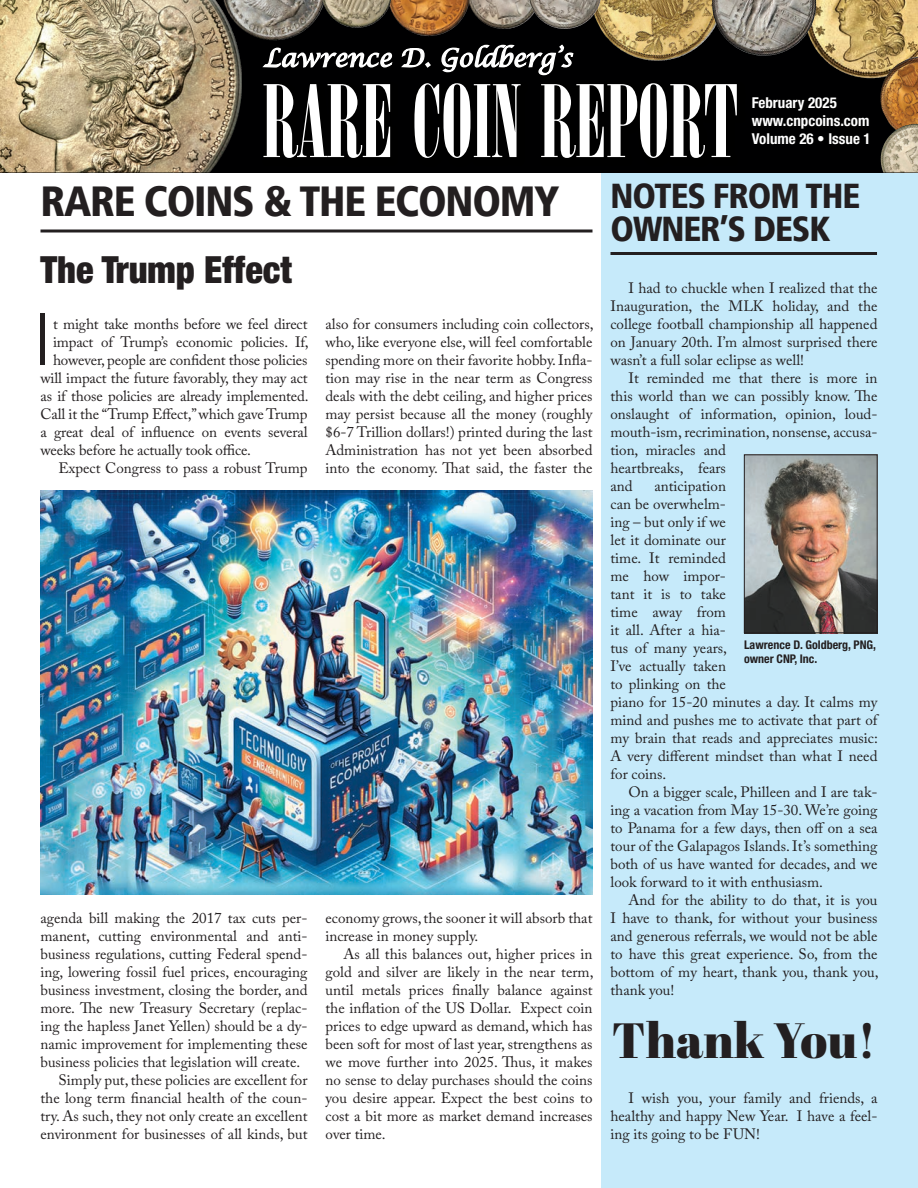
<style>
.page{position:relative;width:918px;height:1188px;background:#fff}
.page>*{position:absolute;margin:0;border:0;box-sizing:border-box;transform-origin:0 0}
.t1{font:300 condensed 72px "Helvetica Neue LT Std";color:#231f20}
.t2{font:49.5px "Abril Fatface";color:#231f20}
.t3{font:900 condensed 42px "Frutiger";letter-spacing:-.03em;color:#231f20}
.t4{font:900 condensed 37.5px "Helvetica Neue LT Std";color:#231f20}
.t5{font:900 condensed 34.5px "Frutiger";letter-spacing:-.03em;color:#231f20}
.t6{font:15px/18px "Adobe Caslon Pro";color:#231f20;text-align:justify}
.t7{font:700 condensed 15px/18px "Helvetica Neue LT Std";color:#fff}
.t8{font:700 condensed 12px/14.4px "Helvetica Neue LT Std";color:#231f20}
</style>
<div class="page">
<div style="left:602px;top:0;width:316px;height:1188px;background:#c6eafa"></div>
<img style="left:746px;top:456px;width:130px;height:175px">
<div style="left:744px;top:454px;width:134px;height:179px;border:1px solid #231f20"></div>
<hr style="left:40px;top:230px;width:552px;height:2px;background:#231f20">
<hr style="left:610px;top:252px;width:267px;height:3px;background:#231f20">
<svg style="left:242px;top:0;width:676px;height:172px;background:#2a2217"></svg>
<img style="left:0;top:0;width:242px;height:172px">
<img style="left:804px;top:0;width:114px;height:78px">
<img style="left:591px;top:0;width:60px;height:60px">
<div style="left:262px;top:81px;width:484px;height:86px;background:#000"></div>
<svg style="left:263px;top:83px;width:474px;height:75px"></svg>
<img style="left:468px;top:0;width:30px;height:28px">
<img style="left:882px;top:57px;width:35px;height:29px">
<img style="left:388px;top:0;width:19px;height:30px">
<img style="left:529px;top:0;width:35px;height:29px">
<img style="left:712px;top:0;width:89px;height:57px">
<img style="left:223px;top:0;width:46px;height:40px">
<img style="left:881px;top:124px;width:30px;height:45px">
<img style="left:322px;top:0;width:44px;height:28px">
<svg style="left:261px;top:44px;width:313px;height:32px"></svg>
<img style="left:40px;top:490px;width:552px;height:404px">
<p class="t7" style="left:752px;top:93px;width:120px">February 2025 www.cnpcoins.com<br>Volume 26 • Issue 1</p>
<h3 class="t3" style="left:40px;top:176px;width:821px">RARE COINS &amp; THE ECONOMY <sup>NOTES</sup> <sup>FROM</sup> <sup>THE</sup></h3>
<h3 class="t5" style="left:610px;top:208px;width:222px">OWNER’S DESK</h3>
<h3 class="t4" style="left:40px;top:247px;width:253px">The Trump Effect</h3>
<h1 class="t1" style="left:36px;top:298px;width:15px">I</h1>
<p class="t6" style="left:53px;top:314px;width:256px">t might take months before we feel direct</p>
<p class="t6" style="left:53px;top:332px;width:257px">impact of Trump’s economic policies. If,</p>
<p class="t6" style="left:53px;top:350px;width:256px">however, people are confident those policies</p>
<p class="t6" style="left:41px;top:368px;width:269px">will impact the future favorably, they may act</p>
<p class="t6" style="left:41px;top:386px;width:270px">as if those policies are already implemented.</p>
<p class="t6" style="left:41px;top:404px;width:269px">Call it the “Trump Effect,” which gave Trump</p>
<p class="t6" style="left:41px;top:422px;width:269px">a great deal of influence on events several</p>
<p class="t6" style="left:41px;top:440px;width:212px">weeks before he actually took office.</p>
<p class="t6" style="left:59px;top:458px;width:251px">Expect Congress to pass a robust Trump</p>
<p class="t6" style="left:41px;top:908px;width:268px">agenda bill making the 2017 tax cuts per-</p>
<p class="t6" style="left:41px;top:926px;width:269px">manent, cutting environmental and anti-</p>
<p class="t6" style="left:41px;top:944px;width:269px">business regulations, cutting Federal spend-</p>
<p class="t6" style="left:41px;top:962px;width:268px">ing, lowering fossil fuel prices, encouraging</p>
<p class="t6" style="left:41px;top:980px;width:269px">business investment, closing the border, and</p>
<p class="t6" style="left:41px;top:998px;width:268px">more. The new Treasury Secretary (replac-</p>
<p class="t6" style="left:41px;top:1016px;width:269px">ing the hapless Janet Yellen) should be a dy-</p>
<p class="t6" style="left:41px;top:1034px;width:268px">namic improvement for implementing these</p>
<p class="t6" style="left:41px;top:1052px;width:261px">business policies that legislation will create.</p>
<p class="t6" style="left:59px;top:1070px;width:250px">Simply put, these policies are excellent for</p>
<p class="t6" style="left:41px;top:1088px;width:269px">the long term financial health of the coun-</p>
<p class="t6" style="left:41px;top:1106px;width:269px">try. As such, they not only create an excellent</p>
<p class="t6" style="left:41px;top:1124px;width:269px">environment for businesses of all kinds, but</p>
<p class="t6" style="left:326px;top:314px;width:270px">also for consumers including coin collectors, who, like everyone else, will feel comfortable spending more on their favorite hobby. Infla&shy;tion may rise in the near term as Congress deals with the debt ceiling, and higher prices may persist because all the money (roughly $6-7 Trillion dollars!) printed during the last Administration has not yet been absorbed into the economy. That said, the faster the</p>
<p class="t6" style="left:326px;top:908px;width:269px">economy grows, the sooner it will absorb that increase in money supply.</p>
<p class="t6" style="left:326px;top:944px;width:270px;text-indent:18px">As all this balances out, higher prices in gold and silver are likely in the near term, until metals prices finally balance against the inflation of the US Dollar. Expect coin prices to edge upward as demand, which has been soft for most of last year, strengthens as we move further into 2025. Thus, it makes no sense to delay purchases should the coins you desire appear. Expect the best coins to cost a bit more as market demand increases over time.</p>
<p class="t6" style="left:610px;top:278px;width:269px;text-indent:18px">I had to chuckle when I realized that the Inauguration, the MLK holiday, and the college football championship all happened on January 20th. I’m almost surprised there wasn’t a full solar eclipse as well!</p>
<p class="t6" style="left:610px;top:368px;width:269px;text-align:left;text-indent:18px">It reminded me that there is more in this world than we can possibly know. The onslaught of information, opinion, loud&shy;mouth-ism, recrimination, nonsense, accusa&shy;tion, miracles and<br>heartbreaks, fears<br>and</p>
<p class="t6" style="left:610px;top:476px;width:269px;text-align:left;text-indent:44px">anticipation<br>can be overwhelm-<br>ing – but only if we<br>let it dominate our<br>time. It reminded<br>me how impor-<br>tant it is to take<br>time away from<br>it all. After a hia-<br>tus of many years,<br>I’ve actually taken<br>to plinking on the<br>piano for 15-20 minutes a day. It calms my mind and pushes me to activate that part of my brain that reads and appreciates music:<br>A very different mindset than what I need for coins.</p>
<p class="t6" style="left:610px;top:782px;width:269px;text-indent:18px">On a bigger scale, Philleen and I are tak&shy;ing a vacation from May 15-30. We’re going to Panama for a few days, then off on a sea tour of the Galapagos Islands. It’s something both of us have wanted for decades, and we look forward to it with enthusiasm.</p>
<p class="t6" style="left:610px;top:890px;width:270px;text-indent:18px">And for the ability to do that, it is you I have to thank, for without your business and generous referrals, we would not be able to have this great experience. So, from the bottom of my heart, thank you, thank you, thank you!</p>
<p class="t8" style="left:744px;top:637px;width:134px">Lawrence D. Goldberg, PNG, owner CNP, Inc.</p>
<h2 class="t2" style="left:612px;top:1005px;width:266px">Thank You!</h2>
<p class="t6" style="left:610px;top:1088px;width:269px;text-indent:18px">I wish you, your family and friends, a healthy and happy New Year. I have a feel&shy;ing its going to be FUN!</p>
</div>
